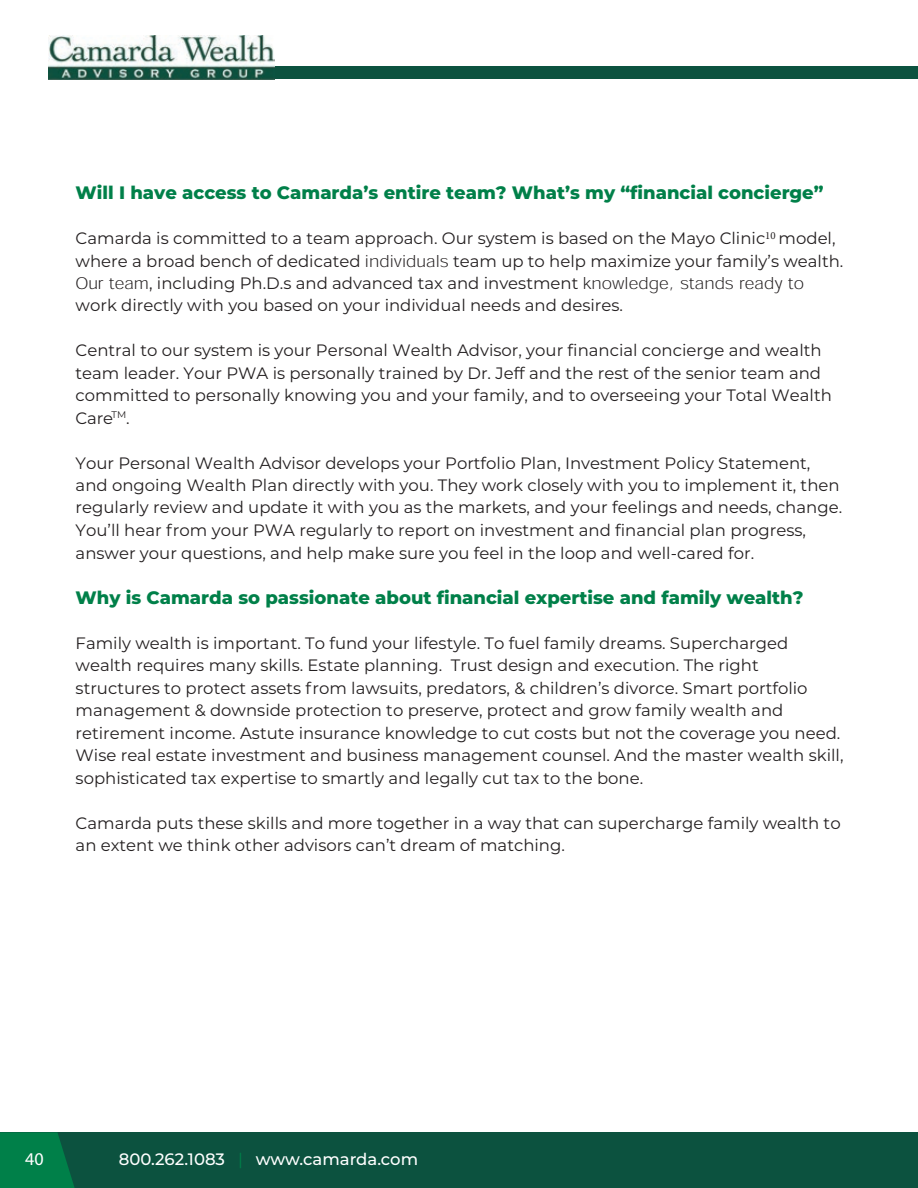
<style>
.page{position:relative;width:918px;height:1188px;background:#fff}
.page>*{position:absolute;margin:0;border:0;box-sizing:border-box;transform-origin:0 0}
.t1{font:800 18px "Montserrat";color:#008049}
.t2{font:18px "Myriad Pro";color:#fff}
.t3{font:16.5px/22.5px "Montserrat";color:#231f20}
.t4{font:500 16.5px "Montserrat";color:#fff}
.s1{font-family:"Adobe Gothic Std";font-weight:300}
.s2{font-weight:400;color:#008049}
</style>
<div class="page">
<div style="left:48px;top:66px;width:870px;height:13px;background:#0c523f"></div>
<img style="left:48px;top:36px;width:227px;height:43px">
<div style="left:0;top:1132px;width:918px;height:56px;background:#0c523f"></div>
<svg style="left:0;top:1132px;width:75px;height:56px"></svg>
<p class="t1" style="left:76px;top:179px;width:750px">Will I have access to Camarda’s entire team? What’s my “financial concierge”</p>
<p class="t3" style="left:76px;top:226px;width:769px">Camarda is committed to a team approach. Our system is based on the Mayo Clinic<sup>10</sup> model, where a broad bench of dedicated <span class="s1">individuals</span> team up to help maximize your family’s wealth.<br><span class="s1">Our team</span>, including Ph.D.s and advanced tax and investment <span class="s1">knowledge, stands ready to </span>work directly with you based on your individual needs and desires.</p>
<p class="t3" style="left:76px;top:338px;width:758px">Central to our system is your Personal Wealth Advisor, your financial concierge and wealth team leader. Your PWA is personally trained by Dr. Jeff and the rest of the senior team and committed to personally knowing you and your family, and to overseeing your Total Wealth Care<sup>TM</sup>.</p>
<p class="t3" style="left:76px;top:451px;width:768px;line-height:21.9px">Your Personal Wealth Advisor develops your Portfolio Plan, Investment Policy Statement, and ongoing Wealth Plan directly with you. They work closely with you to implement it, then regularly review and update it with you as the markets, and your feelings and needs, change.</p>
<p class="t3" style="left:76px;top:519px;width:732px">You’ll hear from your PWA regularly to report on investment and financial plan progress, answer your questions, and help make sure you feel in the loop and well-cared for.</p>
<p class="t1" style="left:76px;top:584px;width:729px">Why is Camarda so passionate about financial expertise and family wealth?</p>
<p class="t3" style="left:76px;top:631px;width:769px">Family wealth is important. To fund your lifestyle. To fuel family dreams. Supercharged wealth requires many skills. Estate planning. Trust design and execution. The right structures to protect assets from lawsuits, predators, &amp; children’s divorce. Smart portfolio management &amp; downside protection to preserve, protect and grow family wealth and retirement income. Astute insurance knowledge to cut costs but not the coverage you need.<br>Wise real estate investment and business management counsel. And the master wealth skill, sophisticated tax expertise to smartly and legally cut tax to the bone.</p>
<p class="t3" style="left:76px;top:811px;width:767px">Camarda puts these skills and more together in a way that can supercharge family wealth to an extent we think other advisors can’t dream of matching.</p>
<p class="t2" style="left:25px;top:1148px;width:20px">40</p>
<p class="t4" style="left:119px;top:1148px;width:301px">800.262.1083 <span class="s2">|</span> www.camarda.com</p>
<p class="t2" style="left:18px;top:1151px;width:20px">40</p>
</div>
